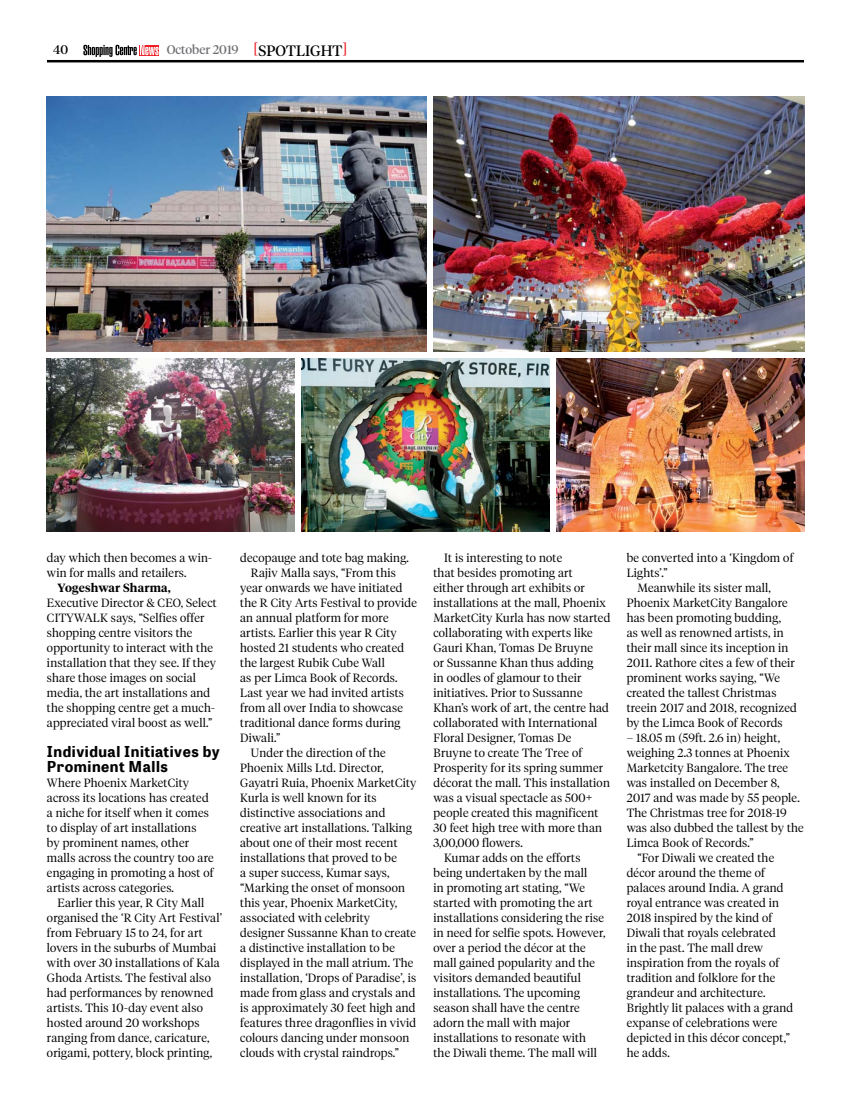
<style>
.page{position:relative;width:851px;height:1117px;background:#fff}
.page>*{position:absolute;margin:0;border:0;box-sizing:border-box;transform-origin:0 0}
.t1{font:700 15px/15px "Tablet Gothic W02";letter-spacing:.035em;color:#000}
.t2{font:12.5px "Tiempos Headline";color:#6d6e71}
.t3{font:12.5px "Tiempos Headline";color:#000}
.t4{font:300 11.88px/15px "Tiempos Headline";letter-spacing:.02em;color:#000}
.t5{font:600 11.88px "Tiempos Headline";letter-spacing:.02em;color:#000}
.s1{font-size:15px;color:#ed1c24}
.s2{font-size:15px;color:#000}
</style>
<div class="page">
<hr style="left:47px;top:60px;width:756px;height:2px;background:#000">
<svg style="left:83px;top:45px;width:75px;height:12px"></svg>
<img style="left:47px;top:96px;width:379px;height:255px">
<img style="left:433px;top:96px;width:370px;height:255px">
<img style="left:47px;top:358px;width:247px;height:173px">
<img style="left:301px;top:358px;width:248px;height:173px">
<img style="left:556px;top:358px;width:247px;height:173px">
<p class="t3" style="left:53px;top:44px;width:17px">40</p>
<p class="t2" style="left:167px;top:44px;width:182px">October 2019 <span class="s1">[</span><span class="s2">SPOTLIGHT</span><span class="s1">]</span></p>
<p class="t4" style="left:47px;top:550px;width:166px">day which then becomes a win&shy;win for malls and retailers.</p>
<p class="t5" style="left:58px;top:581px;width:115px">Yogeshwar Sharma,</p>
<p class="t4" style="left:47px;top:595px;width:171px">Executive Director &amp; CEO, Select<br>CITYWALK says, “Selfies offer shopping centre visitors the opportunity to interact with the installation that they see. If they share those images on social media, the art installations and the shopping centre get a much&shy;appreciated viral boost as well.”</p>
<p class="t1" style="left:47px;top:743px;width:174px">Individual Initiatives by<br>Prominent Malls</p>
<p class="t4" style="left:47px;top:775px;width:168px">Where Phoenix MarketCity across its locations has created a niche for itself when it comes to display of art installations<br>by prominent names, other malls across the country too are engaging in promoting a host of artists across categories.</p>
<p class="t4" style="left:47px;top:895px;width:176px;text-indent:11px">Earlier this year, R City Mall organised the ‘R City Art Festival’ from February 15 to 24, for art lovers in the suburbs of Mumbai with over 30 installations of Kala<br>Ghoda Artists. The festival also had performances by renowned artists. This 10-day event also hosted around 20 workshops ranging from dance, caricature, origami, pottery, block printing,</p>
<p class="t4" style="left:240px;top:550px;width:170px">decopauge and tote bag making.</p>
<p class="t4" style="left:251px;top:565px;width:147px">Rajiv Malla says, “From this</p>
<p class="t4" style="left:240px;top:580px;width:164px">year onwards we have initiated</p>
<p class="t4" style="left:240px;top:595px;width:178px">the R City Arts Festival to provide</p>
<p class="t4" style="left:240px;top:610px;width:150px">an annual platform for more</p>
<p class="t4" style="left:240px;top:625px;width:158px">artists. Earlier this year R City</p>
<p class="t4" style="left:240px;top:640px;width:165px">hosted 21 students who created</p>
<p class="t4" style="left:240px;top:655px;width:146px">the largest Rubik Cube Wall</p>
<p class="t4" style="left:240px;top:670px;width:159px">as per Limca Book of Records.</p>
<p class="t4" style="left:240px;top:685px;width:165px">Last year we had invited artists</p>
<p class="t4" style="left:240px;top:700px;width:164px">from all over India to showcase</p>
<p class="t4" style="left:240px;top:715px;width:162px">traditional dance forms during</p>
<p class="t4" style="left:240px;top:730px;width:42px">Diwali.”</p>
<p class="t4" style="left:251px;top:745px;width:136px">Under the direction of the</p>
<p class="t4" style="left:240px;top:760px;width:145px">Phoenix Mills Ltd. Director,</p>
<p class="t4" style="left:240px;top:775px;width:177px">Gayatri Ruia, Phoenix MarketCity</p>
<p class="t4" style="left:240px;top:790px;width:138px">Kurla is well known for its</p>
<p class="t4" style="left:240px;top:805px;width:147px">distinctive associations and</p>
<p class="t4" style="left:240px;top:820px;width:173px">creative art installations. Talking</p>
<p class="t4" style="left:240px;top:835px;width:159px">about one of their most recent</p>
<p class="t4" style="left:240px;top:850px;width:158px">installations that proved to be</p>
<p class="t4" style="left:240px;top:865px;width:151px">a super success, Kumar says,</p>
<p class="t4" style="left:240px;top:880px;width:166px">“Marking the onset of monsoon</p>
<p class="t4" style="left:240px;top:895px;width:158px">this year, Phoenix MarketCity,</p>
<p class="t4" style="left:240px;top:910px;width:131px">associated with celebrity</p>
<p class="t4" style="left:240px;top:925px;width:177px">designer Sussanne Khan to create</p>
<p class="t4" style="left:240px;top:940px;width:156px">a distinctive installation to be</p>
<p class="t4" style="left:240px;top:955px;width:175px">displayed in the mall atrium. The</p>
<p class="t4" style="left:240px;top:970px;width:178px">installation, ‘Drops of Paradise’, is</p>
<p class="t4" style="left:240px;top:985px;width:177px">made from glass and crystals and</p>
<p class="t4" style="left:240px;top:1000px;width:177px">is approximately 30 feet high and</p>
<p class="t4" style="left:240px;top:1015px;width:177px">features three dragonflies in vivid</p>
<p class="t4" style="left:240px;top:1030px;width:170px">colours dancing under monsoon</p>
<p class="t4" style="left:240px;top:1045px;width:160px">clouds with crystal raindrops.”</p>
<p class="t4" style="left:444px;top:550px;width:120px">It is interesting to note</p>
<p class="t4" style="left:433px;top:565px;width:141px">that besides promoting art</p>
<p class="t4" style="left:433px;top:580px;width:153px">either through art exhibits or</p>
<p class="t4" style="left:433px;top:595px;width:174px">installations at the mall, Phoenix</p>
<p class="t4" style="left:433px;top:610px;width:178px">MarketCity Kurla has now started</p>
<p class="t4" style="left:433px;top:625px;width:161px">collaborating with experts like</p>
<p class="t4" style="left:433px;top:640px;width:161px">Gauri Khan, Tomas De Bruyne</p>
<p class="t4" style="left:433px;top:655px;width:161px">or Sussanne Khan thus adding</p>
<p class="t4" style="left:433px;top:670px;width:149px">in oodles of glamour to their</p>
<p class="t4" style="left:433px;top:685px;width:150px">initiatives. Prior to Sussanne</p>
<p class="t4" style="left:433px;top:700px;width:177px">Khan’s work of art, the centre had</p>
<p class="t4" style="left:433px;top:715px;width:165px">collaborated with International</p>
<p class="t4" style="left:433px;top:730px;width:139px">Floral Designer, Tomas De</p>
<p class="t4" style="left:433px;top:745px;width:150px">Bruyne to create The Tree of</p>
<p class="t4" style="left:433px;top:760px;width:171px">Prosperity for its spring summer</p>
<p class="t4" style="left:433px;top:775px;width:178px">décorat the mall. This installation</p>
<p class="t4" style="left:433px;top:790px;width:160px">was a visual spectacle as 500+</p>
<p class="t4" style="left:433px;top:805px;width:166px">people created this magnificent</p>
<p class="t4" style="left:433px;top:820px;width:170px">30 feet high tree with more than</p>
<p class="t4" style="left:433px;top:835px;width:91px">3,00,000 flowers.</p>
<p class="t4" style="left:444px;top:850px;width:138px">Kumar adds on the efforts</p>
<p class="t4" style="left:433px;top:865px;width:155px">being undertaken by the mall</p>
<p class="t4" style="left:433px;top:880px;width:153px">in promoting art stating, “We</p>
<p class="t4" style="left:433px;top:895px;width:161px">started with promoting the art</p>
<p class="t4" style="left:433px;top:910px;width:172px">installations considering the rise</p>
<p class="t4" style="left:433px;top:925px;width:173px">in need for selfie spots. However,</p>
<p class="t4" style="left:433px;top:940px;width:154px">over a period the décor at the</p>
<p class="t4" style="left:433px;top:955px;width:163px">mall gained popularity and the</p>
<p class="t4" style="left:433px;top:970px;width:149px">visitors demanded beautiful</p>
<p class="t4" style="left:433px;top:985px;width:148px">installations. The upcoming</p>
<p class="t4" style="left:433px;top:1000px;width:148px">season shall have the centre</p>
<p class="t4" style="left:433px;top:1015px;width:138px">adorn the mall with major</p>
<p class="t4" style="left:433px;top:1030px;width:154px">installations to resonate with</p>
<p class="t4" style="left:433px;top:1045px;width:165px">the Diwali theme. The mall will</p>
<p class="t4" style="left:626px;top:550px;width:168px">be converted into a ‘Kingdom of</p>
<p class="t4" style="left:626px;top:565px;width:42px">Lights’.”</p>
<p class="t4" style="left:637px;top:580px;width:135px">Meanwhile its sister mall,</p>
<p class="t4" style="left:626px;top:595px;width:162px">Phoenix MarketCity Bangalore</p>
<p class="t4" style="left:626px;top:610px;width:156px">has been promoting budding,</p>
<p class="t4" style="left:626px;top:625px;width:158px">as well as renowned artists, in</p>
<p class="t4" style="left:626px;top:640px;width:163px">their mall since its inception in</p>
<p class="t4" style="left:626px;top:655px;width:170px">2011. Rathore cites a few of their</p>
<p class="t4" style="left:626px;top:670px;width:155px">prominent works saying, “We</p>
<p class="t4" style="left:626px;top:685px;width:151px">created the tallest Christmas</p>
<p class="t4" style="left:626px;top:700px;width:172px">treein 2017 and 2018, recognized</p>
<p class="t4" style="left:626px;top:715px;width:157px">by the Limca Book of Records</p>
<p class="t4" style="left:626px;top:730px;width:155px">– 18.05 m (59ft. 2.6 in) height,</p>
<p class="t4" style="left:626px;top:745px;width:165px">weighing 2.3 tonnes at Phoenix</p>
<p class="t4" style="left:626px;top:760px;width:163px">Marketcity Bangalore. The tree</p>
<p class="t4" style="left:626px;top:775px;width:154px">was installed on December 8,</p>
<p class="t4" style="left:626px;top:790px;width:174px">2017 and was made by 55 people.</p>
<p class="t4" style="left:626px;top:805px;width:161px">The Christmas tree for 2018-19</p>
<p class="t4" style="left:626px;top:820px;width:178px">was also dubbed the tallest by the</p>
<p class="t4" style="left:626px;top:835px;width:128px">Limca Book of Records.”</p>
<p class="t4" style="left:637px;top:850px;width:138px">“For Diwali we created the</p>
<p class="t4" style="left:626px;top:865px;width:140px">décor around the theme of</p>
<p class="t4" style="left:626px;top:880px;width:158px">palaces around India. A grand</p>
<p class="t4" style="left:626px;top:895px;width:154px">royal entrance was created in</p>
<p class="t4" style="left:626px;top:910px;width:147px">2018 inspired by the kind of</p>
<p class="t4" style="left:626px;top:925px;width:151px">Diwali that royals celebrated</p>
<p class="t4" style="left:626px;top:940px;width:138px">in the past. The mall drew</p>
<p class="t4" style="left:626px;top:955px;width:154px">inspiration from the royals of</p>
<p class="t4" style="left:626px;top:970px;width:150px">tradition and folklore for the</p>
<p class="t4" style="left:626px;top:985px;width:140px">grandeur and architecture.</p>
<p class="t4" style="left:626px;top:1000px;width:168px">Brightly lit palaces with a grand</p>
<p class="t4" style="left:626px;top:1015px;width:152px">expanse of celebrations were</p>
<p class="t4" style="left:626px;top:1030px;width:165px">depicted in this décor concept,”</p>
<p class="t4" style="left:626px;top:1045px;width:44px">he adds.</p>
</div>
